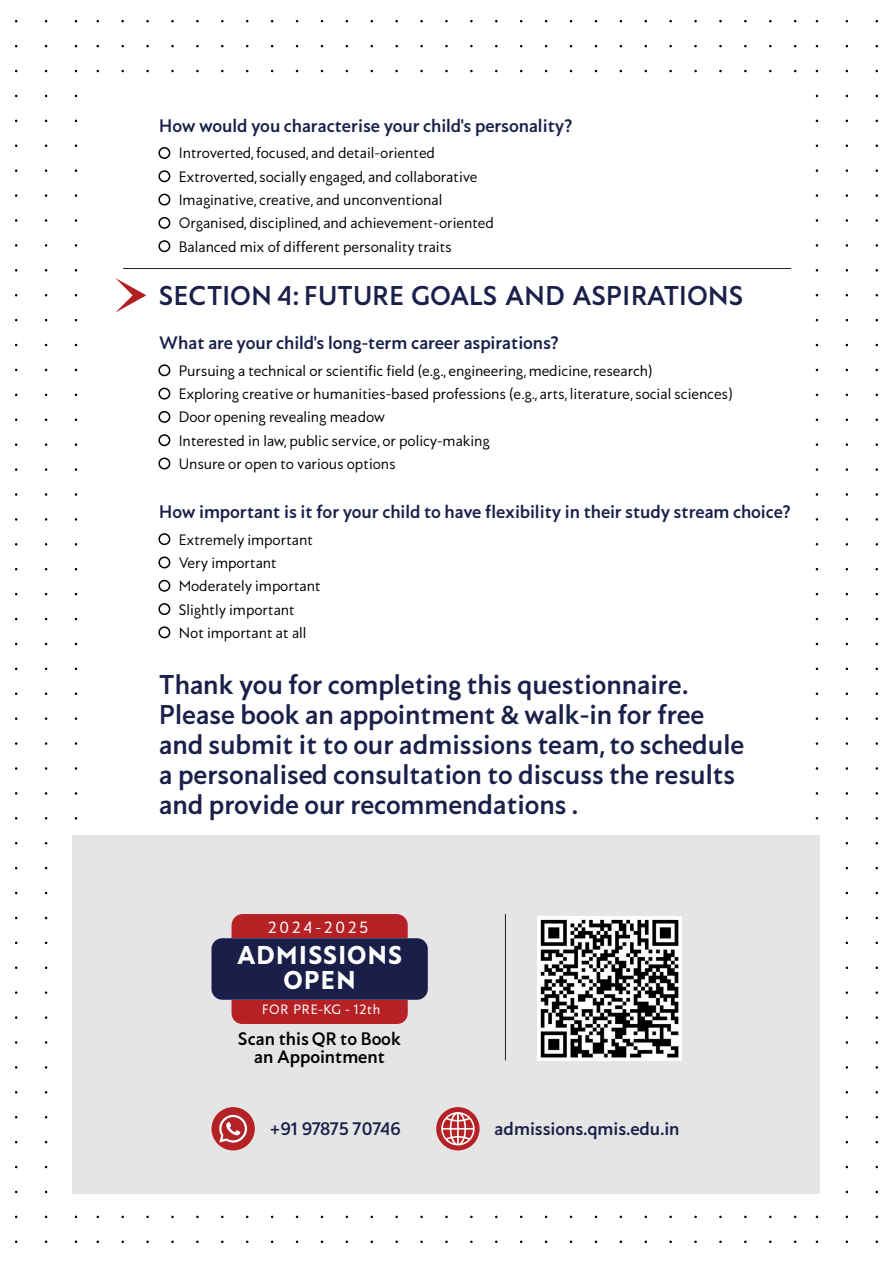
<style>
.page{position:relative;width:893px;height:1263px;background:#fff}
.page>*{position:absolute;margin:0;border:0;box-sizing:border-box;transform-origin:0 0}
.t1{font:27px/30px "Astro 60";color:#1a2049}
.t2{font:25.65px/24.2px "Astro 75";letter-spacing:.05em;color:#fff;text-align:center}
.t3{font:18px "Astro 60";color:#1a2049}
.t4{font:18px/18px "Astro 60";letter-spacing:-.005em;color:#000;text-align:center}
.t5{font:16.2px "Astro 45";letter-spacing:.18em;color:#fff}
.t6{font:15px/23.2px "Astro 40";letter-spacing:-.005em;color:#000}
.t7{font:13.5px "Astro 45";letter-spacing:.045em;color:#fff}
</style>
<div class="page">
<div style="left:158px;top:147px;width:12px;height:12px;border:2px solid #000;border-radius:50%"></div>
<div style="left:158px;top:170px;width:12px;height:12px;border:2px solid #000;border-radius:50%"></div>
<div style="left:158px;top:194px;width:12px;height:12px;border:2px solid #000;border-radius:50%"></div>
<div style="left:158px;top:217px;width:12px;height:12px;border:2px solid #000;border-radius:50%"></div>
<div style="left:158px;top:240px;width:12px;height:12px;border:2px solid #000;border-radius:50%"></div>
<svg style="left:115px;top:278px;width:31px;height:34px"></svg>
<div style="left:158px;top:364px;width:12px;height:12px;border:2px solid #000;border-radius:50%"></div>
<div style="left:158px;top:388px;width:12px;height:12px;border:2px solid #000;border-radius:50%"></div>
<div style="left:158px;top:411px;width:12px;height:12px;border:2px solid #000;border-radius:50%"></div>
<div style="left:158px;top:434px;width:12px;height:12px;border:2px solid #000;border-radius:50%"></div>
<div style="left:158px;top:458px;width:12px;height:11px;border:2px solid #000;border-radius:50%"></div>
<div style="left:158px;top:533px;width:12px;height:12px;border:2px solid #000;border-radius:50%"></div>
<div style="left:158px;top:556px;width:12px;height:12px;border:2px solid #000;border-radius:50%"></div>
<div style="left:158px;top:580px;width:12px;height:12px;border:2px solid #000;border-radius:50%"></div>
<div style="left:158px;top:603px;width:12px;height:12px;border:2px solid #000;border-radius:50%"></div>
<div style="left:158px;top:626px;width:12px;height:12px;border:2px solid #000;border-radius:50%"></div>
<div style="left:73px;top:836px;width:747px;height:358px;background:#e5e5e5"></div>
<div style="left:211px;top:1107px;width:44px;height:43px;background:#b62126;border-radius:50%"></div>
<svg style="left:219px;top:1115px;width:28px;height:28px"></svg>
<div style="left:436px;top:1107px;width:44px;height:43px;background:#b62126;border-radius:50%"></div>
<svg style="left:441px;top:1112px;width:34px;height:33px"></svg>
<div style="left:211px;top:938px;width:217px;height:62px;background:#1a1f4a;border-radius:11px"></div>
<div style="left:232px;top:914px;width:176px;height:24px;background:#b62126"></div>
<div style="left:232px;top:1000px;width:176px;height:24px;background:#b62126"></div>
<hr style="left:123px;top:268px;width:668px;height:1px;background:#231f20">
<img style="left:538px;top:917px;width:143px;height:143px">
<hr style="left:505px;top:914px;width:1px;height:146px;background:#231f20">
<p class="t3" style="left:159px;top:112px;width:415px">How would you characterise your child's personality?</p>
<p class="t6" style="left:179px;top:164px;width:316px">Extroverted, socially engaged, and collaborative Imaginative, creative, and unconventional Organised, disciplined, and achievement-oriented Balanced mix of different personality traits</p>
<p class="t6" style="left:179px;top:141px;width:258px">Introverted, focused, and detail-oriented</p>
<h1 class="t1" style="left:159px;top:279px;width:586px">SECTION 4: FUTURE GOALS AND ASPIRATIONS</h1>
<p class="t3" style="left:159px;top:330px;width:401px">What are your child's long-term career aspirations?</p>
<p class="t6" style="left:179px;top:358px;width:475px">Pursuing a technical or scientific field (e.g., engineering, medicine, research)</p>
<p class="t6" style="left:179px;top:381px;width:555px">Exploring creative or humanities-based professions (e.g., arts, literature, social sciences)<br>Door opening revealing meadow<br>Interested in law, public service, or policy-making<br>Unsure or open to various options</p>
<p class="t3" style="left:159px;top:498px;width:633px">How important is it for your child to have flexibility in their study stream choice?</p>
<p class="t6" style="left:179px;top:550px;width:143px">Very important<br>Moderately important<br>Slightly important<br>Not important at all</p>
<p class="t6" style="left:179px;top:527px;width:136px">Extremely important</p>
<h1 class="t1" style="left:159px;top:667px;width:587px">Thank you for completing this questionnaire.<br>Please book an appointment &amp; walk-in for free and submit it to our admissions team, to schedule a personalised consultation to discuss the results and provide our recommendations .</h1>
<p class="t5" style="left:268px;top:915px;width:102px">2024-2025</p>
<h2 class="t2" style="left:237px;top:941px;width:167px">ADMISSIONS<br>OPEN</h2>
<p class="t7" style="left:262px;top:1000px;width:120px">FOR PRE-KG - 12th</p>
<p class="t4" style="left:238px;top:1028px;width:164px">Scan this QR to Book an Appointment</p>
<p class="t3" style="left:270px;top:1115px;width:133px">+91 97875 70746</p>
<p class="t3" style="left:495px;top:1115px;width:186px">admissions.qmis.edu.in</p>
</div>
